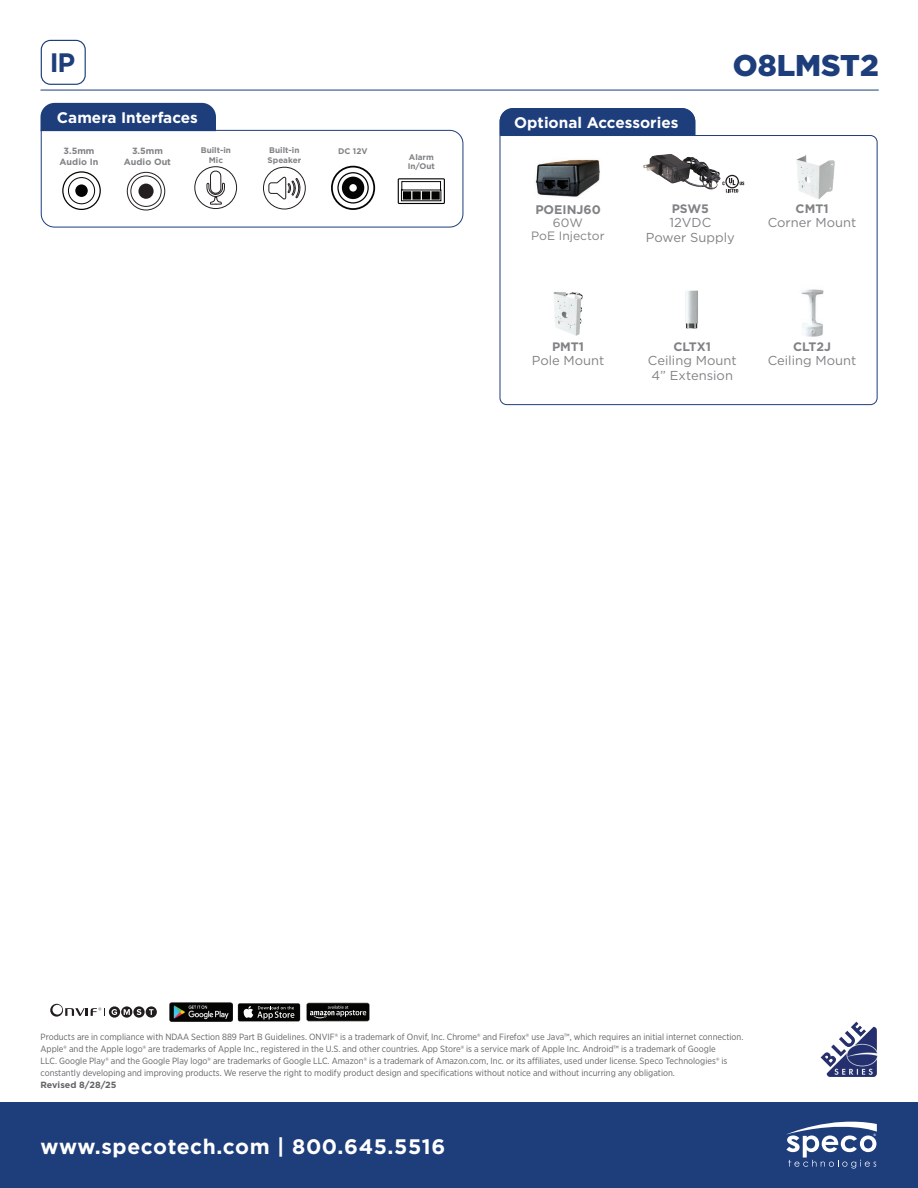
<style>
.page{position:relative;width:918px;height:1188px;background:#fff}
.page>*{position:absolute;margin:0;border:0;box-sizing:border-box;transform-origin:0 0}
.t1{font:900 30px "Gotham";color:#1d3d7b}
.t2{font:700 26.55px "Gotham";color:#1d3d7b}
.t3{font:700 21px "Gotham";letter-spacing:.03em;color:#fff}
.t4{font:700 15.3px "Gotham";color:#fff}
.t5{font:12.9px/14.1px "Gotham";color:#808285;text-align:center}
.t6{font:700 12.45px "Gotham";color:#818285}
.t7{font:700 12.3px "Gotham";color:#808285}
.t8{font:12.15px/12.9px "Gotham";color:#818285;text-align:center}
.t9{font:9px/12px "Gotham Narrow";color:#636366}
.t10{font:700 9px/10.8px "Gotham";color:#808285;text-align:center}
.t11{font:700 9px "Gotham";color:#636366}
.t12{font:700 8.1px/9.8px "Gotham";color:#808285}
.t13{font:800 7.65px "Futura PT";color:#040503}
.t14{font:600 3.45px "Futura PT";color:#fff}
</style>
<div class="page">
<img style="left:820px;top:1021px;width:58px;height:55px">
<div style="left:0;top:1102px;width:918px;height:86px;background:#1d3d7b"></div>
<svg style="left:787px;top:1122px;width:90px;height:47px"></svg>
<svg style="left:238px;top:1003px;width:62px;height:19px"></svg>
<div style="left:238px;top:1003px;width:62px;height:18px;background:#040503;border-radius:2px"></div>
<svg style="left:243px;top:1006px;width:51px;height:14px"></svg>
<svg style="left:307px;top:1003px;width:62px;height:18px"></svg>
<img style="left:169px;top:1003px;width:63px;height:18px">
<svg style="left:109px;top:1006px;width:11px;height:12px"></svg>
<svg style="left:112px;top:1009px;width:5px;height:6px"></svg>
<svg style="left:121px;top:1006px;width:11px;height:12px"></svg>
<svg style="left:124px;top:1009px;width:6px;height:6px"></svg>
<svg style="left:133px;top:1006px;width:12px;height:12px"></svg>
<svg style="left:137px;top:1009px;width:4px;height:6px"></svg>
<div style="left:146px;top:1006px;width:11px;height:12px;background:#211d1e;border-radius:50%"></div>
<svg style="left:149px;top:1009px;width:5px;height:6px"></svg>
<svg style="left:50px;top:1004px;width:55px;height:13px"></svg>
<hr style="left:40px;top:90px;width:839px;height:1px;background:#1d3d7b">
<div style="left:41px;top:40px;width:45px;height:45px;border:1px solid #1d3d7b;border-radius:9px"></div>
<svg style="left:40px;top:103px;width:424px;height:125px"></svg>
<svg style="left:499px;top:135px;width:379px;height:270px"></svg>
<div style="left:500px;top:108px;width:195px;height:27px;background:#1d3d7b"></div>
<img style="left:643px;top:154px;width:78px;height:36px">
<svg style="left:722px;top:175px;width:22px;height:18px"></svg>
<img style="left:553px;top:291px;width:30px;height:45px">
<img style="left:795px;top:153px;width:41px;height:46px">
<img style="left:683px;top:291px;width:18px;height:37px">
<img style="left:535px;top:158px;width:67px;height:39px">
<img style="left:784px;top:286px;width:56px;height:55px">
<h2 class="t2" style="left:50px;top:47px;width:27px">IP</h2>
<h1 class="t1" style="left:733px;top:45px;width:147px">O8LMST2</h1>
<h3 class="t4" style="left:57px;top:108px;width:143px">Camera Interfaces</h3>
<h3 class="t4" style="left:514px;top:111px;width:166px">Optional Accessories</h3>
<p class="t10" style="left:60px;top:146px;width:40px">3.5mm<br>Audio In</p>
<p class="t12" style="left:201px;top:146px;width:32px;text-align:center">Built-in<br>Mic</p>
<p class="t10" style="left:124px;top:146px;width:49px">3.5mm<br>Audio Out</p>
<p class="t12" style="left:268px;top:146px;width:35px">Built-in<br>Speaker</p>
<p class="t13" style="left:67px;top:157px;width:31px">Audio In</p>
<p class="t12" style="left:338px;top:146px;width:31px">DC 12V</p>
<p class="t12" style="left:408px;top:152px;width:29px">Alarm<br>In/Out</p>
<h3 class="t6" style="left:535px;top:201px;width:67px">POEINJ60</h3>
<h3 class="t8" style="left:531px;top:216px;width:75px">60W<br>PoE Injector</h3>
<h3 class="t7" style="left:672px;top:201px;width:39px">PSW5</h3>
<h3 class="t5" style="left:646px;top:216px;width:90px">12VDC<br>Power Supply</h3>
<h3 class="t7" style="left:796px;top:201px;width:34px">CMT1</h3>
<h3 class="t5" style="left:768px;top:216px;width:90px">Corner Mount</h3>
<h3 class="t7" style="left:552px;top:339px;width:34px">PMT1</h3>
<h3 class="t5" style="left:532px;top:354px;width:74px">Pole Mount</h3>
<h3 class="t7" style="left:674px;top:339px;width:39px">CLTX1</h3>
<h3 class="t5" style="left:648px;top:354px;width:90px;text-align:left">Ceiling Mount<br>4” Extension</h3>
<h3 class="t7" style="left:793px;top:338px;width:39px">CLT2J</h3>
<h3 class="t5" style="left:768px;top:353px;width:90px">Ceiling Mount</h3>
<p class="t9" style="left:41px;top:1031px;width:704px">Products are in compliance with NDAA Section 889 Part B Guidelines. ONVIF® is a trademark of Onvif, Inc. Chrome® and Firefox® use Java™, which requires an initial internet connection.<br>Apple® and the Apple logo® are trademarks of Apple Inc., registered in the U.S. and other countries. App Store® is a service mark of Apple Inc. Android™ is a trademark of Google<br>LLC. Google Play® and the Google Play logo® are trademarks of Google LLC. Amazon® is a trademark of Amazon.com, Inc. or its affiliates, used under license. Speco Technologies® is constantly developing and improving products. We reserve the right to modify product design and specifications without notice and without incurring any obligation.</p>
<p class="t11" style="left:41px;top:1079px;width:78px">Revised 8/28/25</p>
<h3 class="t3" style="left:41px;top:1133px;width:406px">www.specotech.com | 800.645.5516</h3>
<p class="t14" style="left:873px;top:1132px;width:4px">®</p>
</div>
